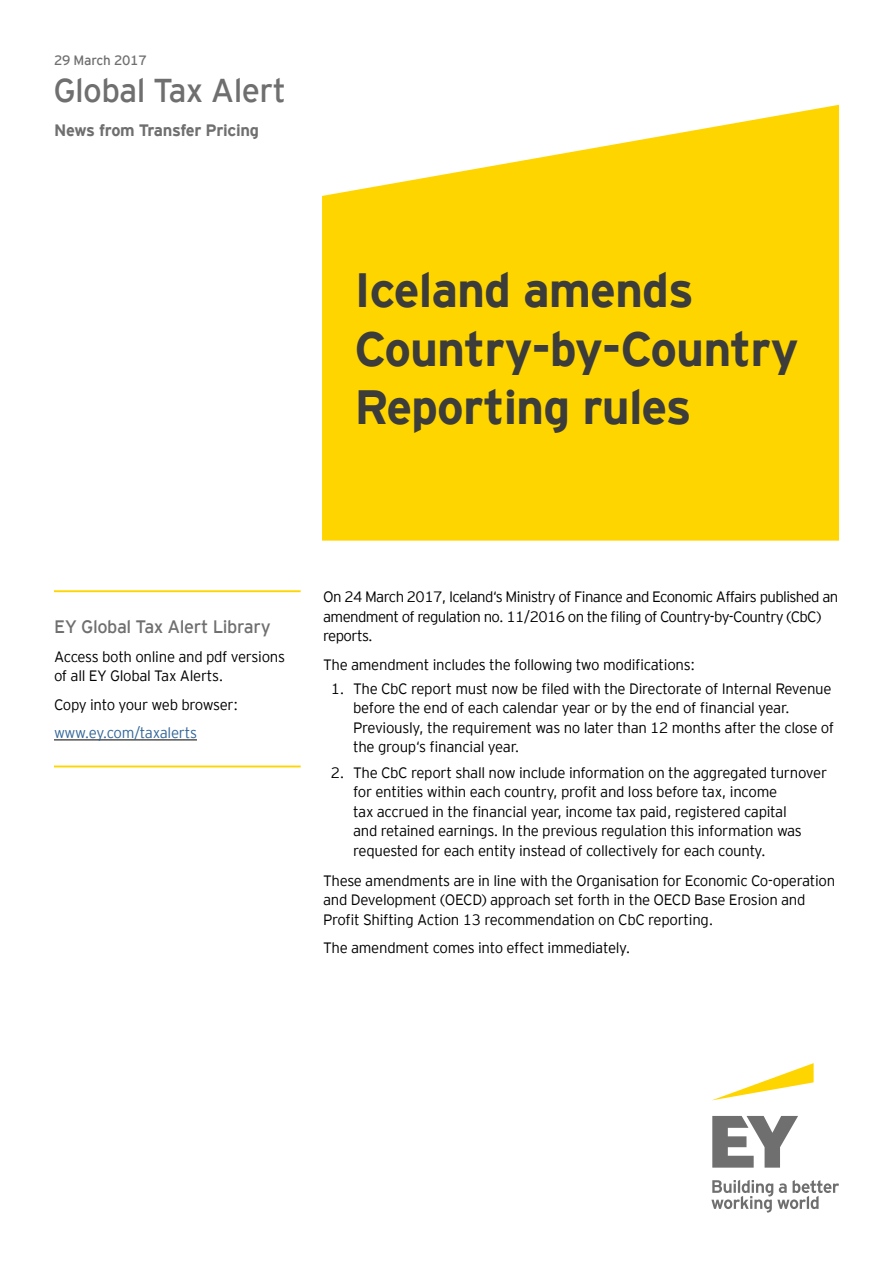
<style>
.page{position:relative;width:893px;height:1263px;background:#fff}
.page>*{position:absolute;margin:0;border:0;box-sizing:border-box;transform-origin:0 0}
.t1{font:700 48px/58.5px "EY Interstate";letter-spacing:-.02em;color:#3c3c3b}
.t2{font:33px "EY Interstate";letter-spacing:-.02em;color:#706f6f}
.t3{font:18px "EY Interstate";letter-spacing:-.025em;color:#706f6f}
.t4{font:700 16.5px "EY Interstate";letter-spacing:-.02em;color:#706f6f}
.t5{font:300 15px/19.5px "EY Interstate";letter-spacing:-.02em;color:#000}
.t6{font:300 15px/19.5px "EY Interstate";letter-spacing:-.04em;color:#000}
.t7{font:300 15px "EY Interstate";letter-spacing:-.02em;color:#369}
.t8{font:13.5px "EY Interstate";letter-spacing:-.02em;color:#706f6f}
</style>
<div class="page">
<svg style="left:322px;top:105px;width:517px;height:436px;background:#ffd91a"></svg>
<hr style="left:54px;top:590px;width:247px;height:2px;background:#ffd500">
<hr style="left:54px;top:740px;width:143px;height:1px;background:#000">
<hr style="left:54px;top:765px;width:247px;height:2px;background:#ffd500">
<svg style="left:713px;top:1063px;width:101px;height:37px"></svg>
<svg style="left:711px;top:1116px;width:128px;height:96px"></svg>
<p class="t8" style="left:54px;top:50px;width:94px">29 March 2017</p>
<h2 class="t2" style="left:53px;top:67px;width:234px">Global Tax Alert</h2>
<p class="t4" style="left:54px;top:118px;width:206px">News from Transfer Pricing</p>
<h1 class="t1" style="left:354px;top:258px;width:446px">Iceland amends<br>Country-by-Country<br>Reporting rules</h1>
<p class="t3" style="left:54px;top:614px;width:218px">EY Global Tax Alert Library</p>
<p class="t5" style="left:54px;top:646px;width:233px">Access both online and pdf versions of all EY Global Tax Alerts.</p>
<p class="t5" style="left:54px;top:694px;width:186px">Copy into your web browser:</p>
<p class="t7" style="left:54px;top:722px;width:144px">www.ey.com/taxalerts</p>
<p class="t6" style="left:323px;top:586px;width:517px">On 24 March 2017, Iceland‘s Ministry of Finance and Economic Affairs published an amendment of regulation no. 11/2016 on the filing of Country-by-Country (CbC) reports.</p>
<p class="t5" style="left:323px;top:654px;width:373px">The amendment includes the following two modifications:</p>
<p class="t5" style="left:353px;top:678px;width:483px;text-indent:-22px">1. The CbC report must now be filed with the Directorate of Internal Revenue before the end of each calendar year or by the end of financial year.<br>Previously, the requirement was no later than 12 months after the close of the group‘s financial year.</p>
<p class="t5" style="left:353px;top:762px;width:475px;text-indent:-22px">2. The CbC report shall now include information on the aggregated turnover for entities within each country, profit and loss before tax, income<br>tax accrued in the financial year, income tax paid, registered capital<br>and retained earnings. In the previous regulation this information was requested for each entity instead of collectively for each county.</p>
<p class="t5" style="left:323px;top:870px;width:514px">These amendments are in line with the Organisation for Economic Co-operation and Development (OECD) approach set forth in the OECD Base Erosion and<br>Profit Shifting Action 13 recommendation on CbC reporting.</p>
<p class="t5" style="left:323px;top:937px;width:309px">The amendment comes into effect immediately.</p>
</div>
